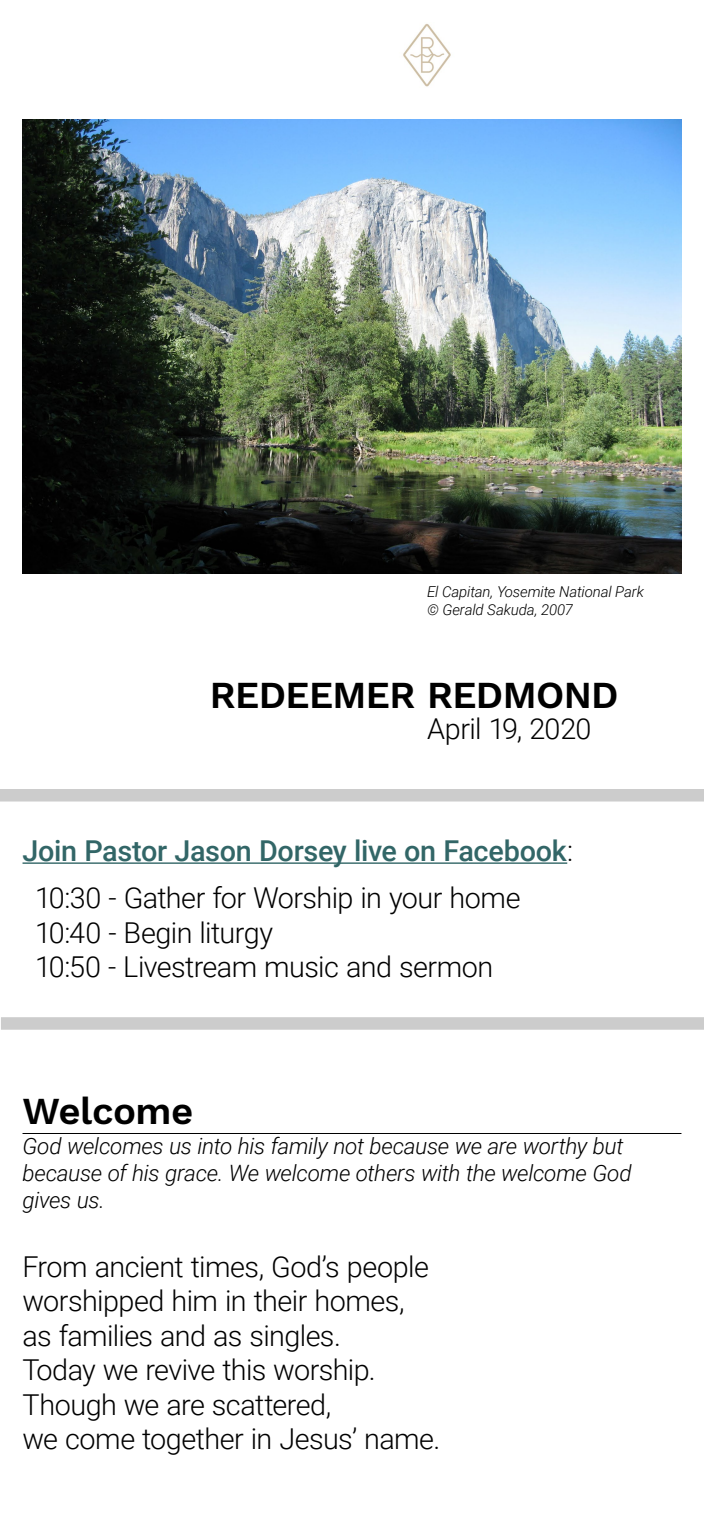
<style>
.page{position:relative;width:704px;height:1523px;background:#fff}
.page>*{position:absolute;margin:0;border:0;box-sizing:border-box;transform-origin:0 0}
.t1{font:600 38.12px "Work Sans";letter-spacing:-.015em;color:#000}
.t2{font:300 28.75px/34.5px "Roboto";letter-spacing:-.02em;color:#000}
.t3{font:500 28.75px/47px "Roboto";letter-spacing:-.01em;color:#326667}
.t4{font:italic 300 22.5px/27px "Roboto";letter-spacing:-.015em;color:#000}
.t5{font:italic 300 15px/18px "Roboto";letter-spacing:-.01em;color:#000}
.s1{font-weight:300;color:#000}
</style>
<div class="page">
<hr style="left:22px;top:1133px;width:659px;height:1px;background:#000">
<div style="left:0;top:789px;width:703px;height:12px;background:#ccc"></div>
<hr style="left:22px;top:862px;width:545px;height:2px;background:#326667">
<div style="left:1px;top:1017px;width:702px;height:12px;background:#ccc"></div>
<img style="left:403px;top:23px;width:48px;height:64px">
<img style="left:22px;top:119px;width:659px;height:454px">
<p class="t5" style="left:427px;top:582px;width:218px">El Capitan, Yosemite National Park © Gerald Sakuda, 2007</p>
<h1 class="t1" style="left:210px;top:672px;width:410px">REDEEMER REDMOND</h1>
<p class="t2" style="left:427px;top:710px;width:166px">April 19, 2020</p>
<p class="t3" style="left:35px;top:826px;width:539px;text-indent:-13px">Join Pastor Jason Dorsey live on Facebook<span class="s1">:<br>10:30 - Gather for Worship in your home</span></p>
<p class="t2" style="left:35px;top:914px;width:459px">10:40 - Begin liturgy<br>10:50 - Livestream music and sermon</p>
<h1 class="t1" style="left:22px;top:1089px;width:172px">Welcome</h1>
<p class="t4" style="left:22px;top:1131px;width:610px">God welcomes us into his family not because we are worthy but because of his grace. We welcome others with the welcome God gives us.</p>
<p class="t2" style="left:22px;top:1248px;width:419px">From ancient times, God’s people worshipped him in their homes, as families and as singles.<br>Today we revive this worship.<br>Though we are scattered,<br>we come together in Jesus’ name.</p>
</div>
